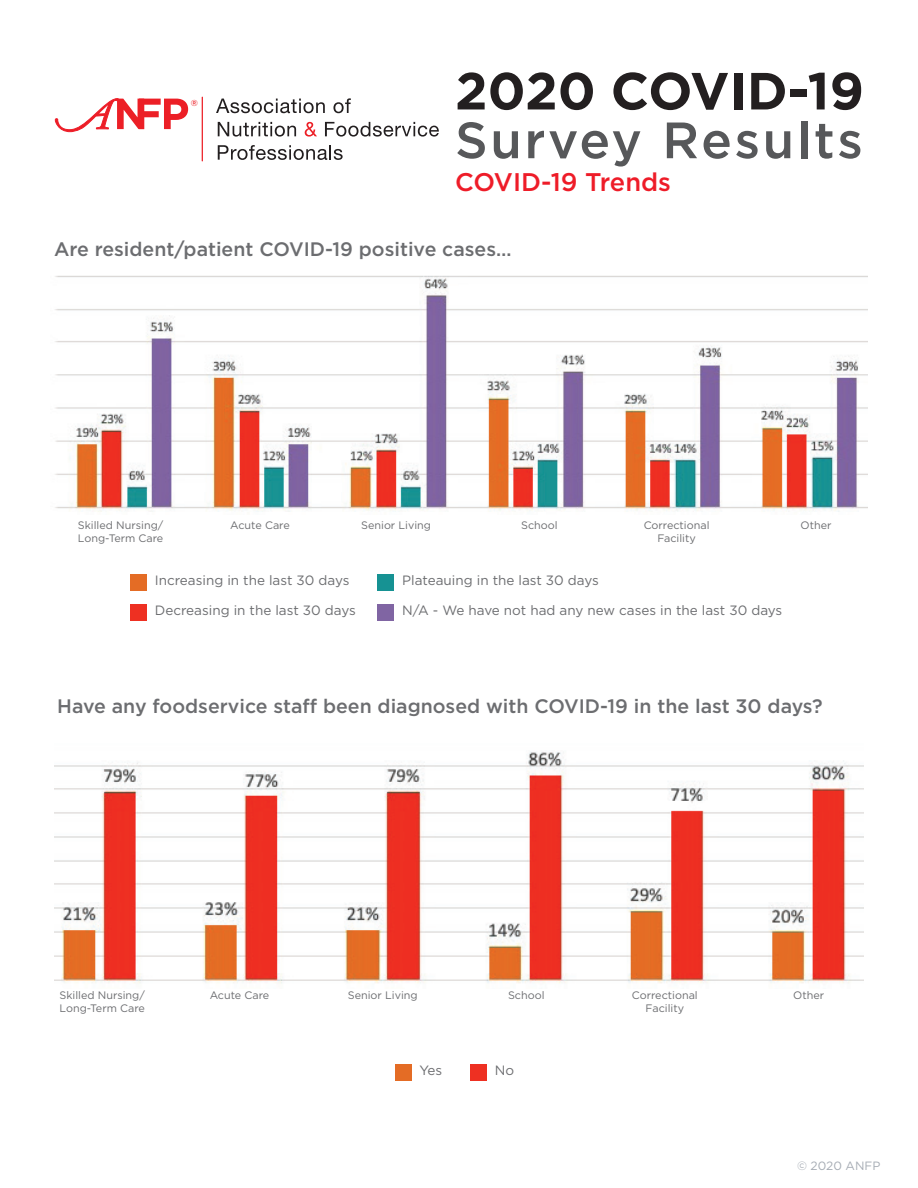
<style>
.page{position:relative;width:918px;height:1188px;background:#fff}
.page>*{position:absolute;margin:0;border:0;box-sizing:border-box;transform-origin:0 0}
.t1{font:700 52.2px "Gotham";color:#231f20}
.t2{font:500 51px "Gotham";letter-spacing:.05em;color:#57585a}
.t3{font:500 25.5px "Gotham";color:#ee1c28}
.t4{font:500 19.5px "Gotham";color:#6c6d70}
.t5{font:13.5px "Gotham";color:#6c6d70}
.t6{font:12px "Gotham";color:#a6acb4}
.t7{font:10.8px/12.9px "Gotham";color:#6c6d70}
.t8{font:500 8.7px "Gotham";color:#ec1f26}
</style>
<div class="page">
<hr style="left:202px;top:97px;width:1px;height:64px;background:#ec1f26">
<svg style="left:55px;top:98px;width:133px;height:34px"></svg>
<svg style="left:216px;top:99px;width:109px;height:14px"></svg>
<svg style="left:333px;top:98px;width:18px;height:15px"></svg>
<svg style="left:218px;top:122px;width:78px;height:15px"></svg>
<svg style="left:305px;top:122px;width:12px;height:15px"></svg>
<svg style="left:325px;top:122px;width:114px;height:15px"></svg>
<svg style="left:218px;top:145px;width:125px;height:15px"></svg>
<div style="left:130px;top:574px;width:17px;height:16px;background:#e46c25"></div>
<div style="left:378px;top:574px;width:16px;height:16px;background:#169293"></div>
<div style="left:130px;top:604px;width:17px;height:16px;background:#ee3022"></div>
<div style="left:378px;top:604px;width:16px;height:16px;background:#8065a3"></div>
<img style="left:55px;top:275px;width:812px;height:237px">
<div style="left:395px;top:1064px;width:16px;height:16px;background:#e46c25"></div>
<div style="left:470px;top:1064px;width:17px;height:16px;background:#ee3022"></div>
<img style="left:54px;top:752px;width:810px;height:232px">
<p class="t8" style="left:191px;top:98px;width:9px">®</p>
<h1 class="t1" style="left:455px;top:56px;width:410px">2020 COVID-19</h1>
<h2 class="t2" style="left:455px;top:107px;width:409px">Survey Results</h2>
<h3 class="t3" style="left:455px;top:165px;width:217px">COVID-19 Trends</h3>
<h3 class="t4" style="left:54px;top:236px;width:459px">Are resident/patient COVID-19 positive cases…</h3>
<p class="t7" style="left:78px;top:518px;width:87px">Skilled Nursing/<br>Long-Term Care</p>
<p class="t7" style="left:230px;top:518px;width:61px">Acute Care</p>
<p class="t7" style="left:361px;top:518px;width:71px">Senior Living</p>
<p class="t7" style="left:521px;top:518px;width:38px">School</p>
<p class="t7" style="left:644px;top:518px;width:67px;text-align:center">Correctional<br>Facility</p>
<p class="t7" style="left:801px;top:518px;width:32px">Other</p>
<p class="t5" style="left:155px;top:572px;width:196px">Increasing in the last 30 days</p>
<p class="t5" style="left:402px;top:572px;width:198px">Plateauing in the last 30 days</p>
<p class="t5" style="left:155px;top:602px;width:202px">Decreasing in the last 30 days</p>
<p class="t5" style="left:402px;top:602px;width:382px">N/A - We have not had any new cases in the last 30 days</p>
<h3 class="t4" style="left:57px;top:693px;width:767px">Have any foodservice staff been diagnosed with COVID-19 in the last 30 days?</h3>
<p class="t7" style="left:60px;top:989px;width:87px">Skilled Nursing/<br>Long-Term Care</p>
<p class="t7" style="left:210px;top:989px;width:61px">Acute Care</p>
<p class="t7" style="left:348px;top:989px;width:71px">Senior Living</p>
<p class="t7" style="left:508px;top:989px;width:38px">School</p>
<p class="t7" style="left:632px;top:989px;width:67px;text-align:center">Correctional<br>Facility</p>
<p class="t7" style="left:793px;top:989px;width:32px">Other</p>
<p class="t5" style="left:419px;top:1062px;width:24px">Yes</p>
<p class="t5" style="left:495px;top:1062px;width:21px">No</p>
<p class="t6" style="left:797px;top:1158px;width:85px">© 2020 ANFP</p>
</div>
